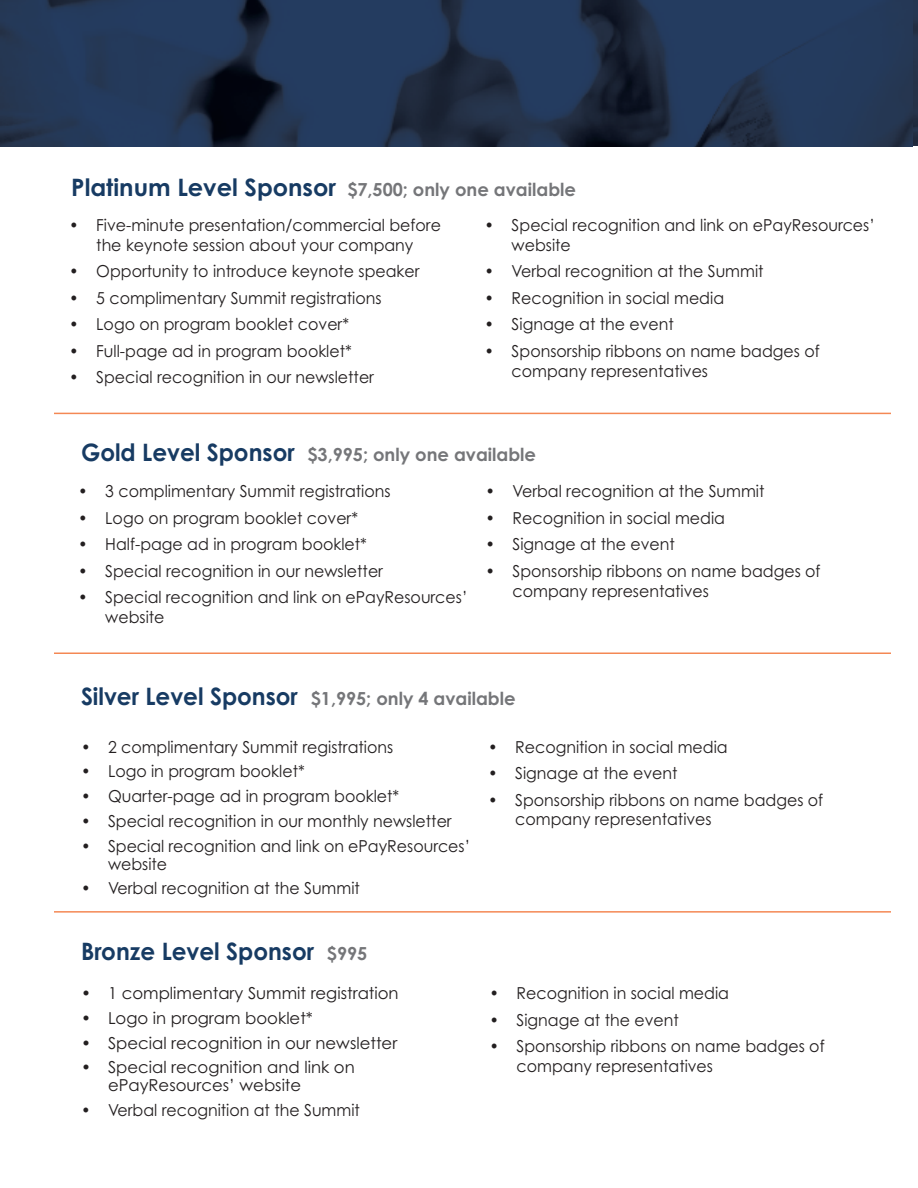
<style>
.page{position:relative;width:918px;height:1188px;background:#fff}
.page>*{position:absolute;margin:0;border:0;box-sizing:border-box;transform-origin:0 0}
.bullet_body{font:700 24px "Century Gothic Pro";color:#173b63;scale:.96 1}
.bullet_body-2{font:700 18px "Century Gothic Pro";color:#757679}
.t1{font:16.5px/19.8px "Century Gothic Pro";color:#231f20;scale:.96 1}
.t2{font:16.5px/18px "Century Gothic Pro";color:#231f20}
.s1{font-size:24px;color:#173b63}
.s2{font-size:18px;color:#757679}
</style>
<div class="page">
<hr style="left:54px;top:413px;width:837px;height:1px;background:#f48854">
<hr style="left:54px;top:652px;width:837px;height:2px;background:#f48854">
<hr style="left:54px;top:911px;width:837px;height:2px;background:#f48854">
<img style="left:912px;top:0;width:6px;height:146px">
<img style="left:0;top:0;width:912px;height:146px">
<p class="bullet_body-2" style="left:71px;top:178px;width:506px"><span class="s1">Platinum Level Sponsor</span> $7,500; only one available</p>
<p class="t1" style="left:69px;top:215px;width:389px;text-align:center">• Five-minute presentation/commercial before the keynote session about your company</p>
<p class="t1" style="left:69px;top:261px;width:366px">• Opportunity to introduce keynote speaker</p>
<p class="t1" style="left:69px;top:288px;width:327px">• 5 complimentary Summit registrations</p>
<p class="t1" style="left:69px;top:314px;width:293px">• Logo on program booklet cover*</p>
<p class="t1" style="left:69px;top:341px;width:296px">• Full-page ad in program booklet*</p>
<p class="t1" style="left:69px;top:367px;width:319px">• Special recognition in our newsletter</p>
<p class="t1" style="left:512px;top:215px;width:380px;text-indent:-27px">• Special recognition and link on ePayResources’ website</p>
<p class="t1" style="left:485px;top:261px;width:292px">• Verbal recognition at the Summit</p>
<p class="t1" style="left:485px;top:288px;width:251px">• Recognition in social media</p>
<p class="t1" style="left:485px;top:314px;width:199px">• Signage at the event</p>
<p class="t1" style="left:512px;top:341px;width:322px;text-indent:-27px">• Sponsorship ribbons on name badges of company representatives</p>
<p class="bullet_body-2" style="left:81px;top:443px;width:457px"><span class="s1">Gold Level Sponsor</span> $3,995; only one available</p>
<p class="t1" style="left:78px;top:481px;width:327px">• 3 complimentary Summit registrations</p>
<p class="t1" style="left:78px;top:508px;width:293px">• Logo on program booklet cover*</p>
<p class="t1" style="left:78px;top:534px;width:302px">• Half-page ad in program booklet*</p>
<p class="t1" style="left:78px;top:561px;width:319px">• Special recognition in our newsletter</p>
<p class="t1" style="left:105px;top:587px;width:379px;text-indent:-27px">• Special recognition and link on ePayResources’ website</p>
<p class="t1" style="left:486px;top:481px;width:292px">• Verbal recognition at the Summit</p>
<p class="t1" style="left:486px;top:508px;width:251px">• Recognition in social media</p>
<p class="t1" style="left:486px;top:534px;width:199px">• Signage at the event</p>
<p class="t1" style="left:513px;top:561px;width:322px;text-indent:-27px">• Sponsorship ribbons on name badges of company representatives</p>
<p class="bullet_body-2" style="left:81px;top:688px;width:436px"><span class="s1">Silver Level Sponsor</span> $1,995; only 4 available</p>
<p class="t1" style="left:81px;top:737px;width:327px">• 2 complimentary Summit registrations</p>
<p class="t1" style="left:81px;top:761px;width:235px">• Logo in program booklet*</p>
<p class="t1" style="left:81px;top:786px;width:333px">• Quarter-page ad in program booklet*</p>
<p class="t1" style="left:81px;top:811px;width:388px">• Special recognition in our monthly newsletter</p>
<p class="t1" style="left:108px;top:836px;width:379px;line-height:18px;text-indent:-27px">• Special recognition and link on ePayResources’ website</p>
<p class="t1" style="left:81px;top:878px;width:292px">• Verbal recognition at the Summit</p>
<p class="t1" style="left:488px;top:737px;width:251px">• Recognition in social media</p>
<p class="t1" style="left:488px;top:763px;width:199px">• Signage at the event</p>
<p class="t1" style="left:515px;top:790px;width:322px;text-indent:-27px">• Sponsorship ribbons on name badges of company representatives</p>
<p class="bullet_body" style="left:81px;top:936px;width:300px">Bronze Level Sponsor <span class="s2">$995</span></p>
<p class="t2" style="left:81px;top:984px;width:319px">• 1 complimentary Summit registration</p>
<p class="t2" style="left:81px;top:1009px;width:233px">• Logo in program booklet*</p>
<p class="t2" style="left:81px;top:1034px;width:318px">• Special recognition in our newsletter</p>
<p class="t2" style="left:108px;top:1058px;width:248px;text-indent:-27px">• Special recognition and link on ePayResources’ website</p>
<p class="t1" style="left:81px;top:1100px;width:292px">• Verbal recognition at the Summit</p>
<p class="t1" style="left:490px;top:983px;width:251px">• Recognition in social media</p>
<p class="t1" style="left:490px;top:1010px;width:199px">• Signage at the event</p>
<p class="t1" style="left:517px;top:1036px;width:322px;text-indent:-27px">• Sponsorship ribbons on name badges of company representatives</p>
</div>
